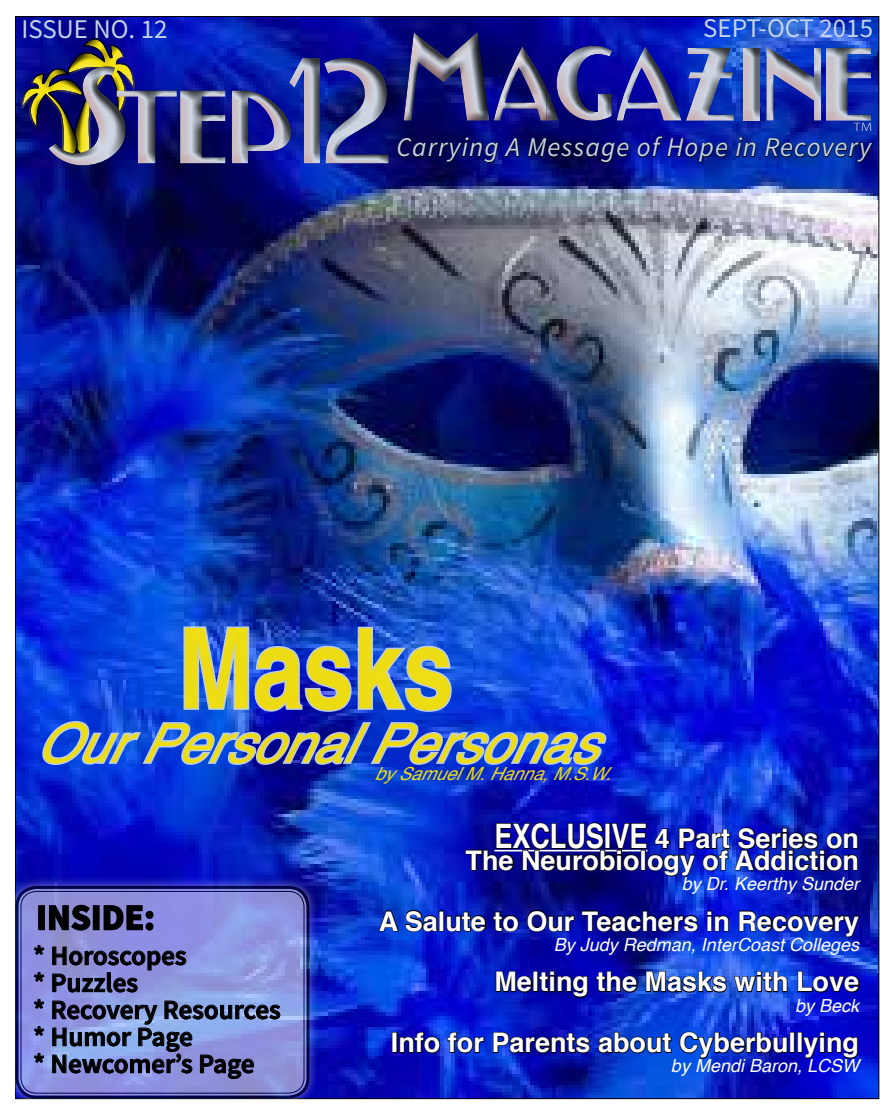
<style>
.page{position:relative;width:895px;height:1118px;background:#fff}
.page>*{position:absolute;margin:0;border:0;box-sizing:border-box;transform-origin:0 0}
.t1{font:112.05px "Testarossa NF";color:#ced8e4;scale:1.05 1}
.t2{font:112.05px "Testarossa NF";color:#ced8e4;scale:1.04 1}
.t3{font:700 111.6px "Helvetica";color:#f5e20e;scale:.81 1}
.t4{font:italic 54px "Helvetica";color:#f5e20e}
.t5{font:700 36px "Source Sans Pro";color:#000}
.t6{font:700 27px/21.8px "Helvetica";color:#fff;text-align:right}
.t7{font:600 27px/27px "Source Sans Pro";color:#000}
.t8{font:italic 27px "Source Sans Pro";letter-spacing:.04em;color:#c3d2e6}
.t9{font:27px "Source Sans Pro";color:#c3d2e6}
.t10{font:italic 18px "Helvetica";color:#fff}
.t11{font:italic 18px "Helvetica";color:#f5e20e}
.t12{font:12.45px "Myriad Pro";color:#ced8e4;scale:1.16 1}
.s1{font-size:122.25px}
.s2{font-size:134.55px}
.s3{font-size:33.75px}
</style>
<div class="page">
<img style="left:17px;top:18px;width:860px;height:1078px">
<div style="left:6px;top:876px;width:313px;height:232px;background:#fff;opacity:.8"></div>
<svg style="left:18px;top:888px;width:288px;height:207px;background:#8e94df"></svg>
<div style="left:15px;top:885px;width:294px;height:213px;border:3px solid #000;border-radius:19px"></div>
<div style="left:20px;top:890px;width:284px;height:203px;border:1px solid #000;border-radius:16px"></div>
<div style="left:38px;top:905px;width:7px;height:25px;border:2px solid #000"></div>
<svg style="left:48px;top:904px;width:43px;height:27px"></svg>
<div style="left:93px;top:905px;width:7px;height:25px;border:2px solid #000"></div>
<svg style="left:103px;top:904px;width:51px;height:27px"></svg>
<svg style="left:34px;top:944px;width:11px;height:11px"></svg>
<svg style="left:34px;top:971px;width:11px;height:11px"></svg>
<svg style="left:52px;top:946px;width:135px;height:46px;background:#7477b4"></svg>
<svg style="left:34px;top:998px;width:11px;height:11px"></svg>
<svg style="left:34px;top:1025px;width:11px;height:11px"></svg>
<svg style="left:34px;top:1052px;width:11px;height:11px"></svg>
<svg style="left:52px;top:1000px;width:229px;height:79px;background:#7987c1"></svg>
<div style="left:393px;top:132px;width:489px;height:41px;background:#000;opacity:.5"></div>
<svg style="left:21px;top:38px;width:25px;height:29px"></svg>
<div style="left:20px;top:67px;width:64px;height:94px;background:#000;opacity:.75"></div>
<div style="left:46px;top:31px;width:827px;height:135px;background:#000;opacity:.75"></div>
<img style="left:40px;top:607px;width:567px;height:159px">
<svg style="left:464px;top:821px;width:395px;height:56px;background:#071082"></svg>
<svg style="left:378px;top:909px;width:61px;height:23px"></svg>
<div style="left:439px;top:910px;width:5px;height:21px;border:2px solid #000"></div>
<svg style="left:445px;top:910px;width:74px;height:22px;background:#02107b"></svg>
<svg style="left:526px;top:909px;width:49px;height:23px"></svg>
<svg style="left:581px;top:909px;width:118px;height:23px;background:#010568"></svg>
<svg style="left:707px;top:910px;width:23px;height:22px"></svg>
<svg style="left:738px;top:909px;width:123px;height:36px;background:#061fa2"></svg>
<svg style="left:495px;top:961px;width:94px;height:38px;background:#010783"></svg>
<svg style="left:595px;top:970px;width:43px;height:23px"></svg>
<svg style="left:645px;top:961px;width:143px;height:33px;background:#1c46ac"></svg>
<svg style="left:796px;top:970px;width:64px;height:23px"></svg>
<div style="left:392px;top:1032px;width:5px;height:20px;border:2px solid #000"></div>
<svg style="left:399px;top:1030px;width:42px;height:24px"></svg>
<svg style="left:447px;top:1030px;width:38px;height:24px"></svg>
<svg style="left:492px;top:1031px;width:99px;height:23px;background:#030e7a"></svg>
<svg style="left:597px;top:1031px;width:75px;height:23px;background:#02298b"></svg>
<svg style="left:679px;top:1030px;width:109px;height:29px;background:#072497"></svg>
<div style="left:790px;top:1032px;width:5px;height:20px;border:2px solid #000"></div>
<div style="left:797px;top:1032px;width:5px;height:20px;border:2px solid #000"></div>
<svg style="left:802px;top:1031px;width:57px;height:28px;background:#020292"></svg>
<p class="t9" style="left:21px;top:13px;width:148px">ISSUE NO. 12</p>
<p class="t9" style="left:703px;top:12px;width:171px">SEPT-OCT 2015</p>
<h1 class="t1" style="left:46px;top:38px;width:330px"><span class="s1">S</span>TE[P<span class="s2">12</span></h1>
<h1 class="t2" style="left:554px;top:-4px;width:308px">GAZINE</h1>
<p class="t12" style="left:853px;top:119px;width:18px">TM</p>
<p class="t8" style="left:396px;top:131px;width:476px">Carrying A Message of Hope in Recovery</p>
<h2 class="t3" style="left:178px;top:579px;width:341px">Masks</h2>
<h3 class="t4" style="left:35px;top:701px;width:605px">OurPersonalPersonas</h3>
<p class="t11" style="left:374px;top:760px;width:252px">bySamuelM.Hanna,M.S.W.</p>
<p class="t6" style="left:465px;top:828px;width:395px"><span class="s3">EXCLUSIVE</span> 4 Part Series on<br>The Neurobiology of Addiction</p>
<p class="t10" style="left:682px;top:869px;width:179px">by Dr. Keerthy Sunder</p>
<p class="t6" style="left:379px;top:910px;width:482px">A Salute to Our Teachers in Recovery</p>
<p class="t10" style="left:554px;top:930px;width:307px">By Judy Redman, InterCoast Colleges</p>
<p class="t6" style="left:494px;top:971px;width:366px">Melting the Masks with Love</p>
<p class="t10" style="left:795px;top:991px;width:66px">by Beck</p>
<p class="t6" style="left:391px;top:1032px;width:470px">Info for Parents about Cyberbullying</p>
<p class="t10" style="left:671px;top:1051px;width:190px">by Mendi Baron, LCSW</p>
<h3 class="t5" style="left:36px;top:894px;width:120px">INSIDE:</h3>
<p class="t7" style="left:33px;top:942px;width:249px">* Horoscopes<br>* Puzzles<br>* Recovery Resources * Humor Page<br>* Newcomer’s Page</p>
</div>
